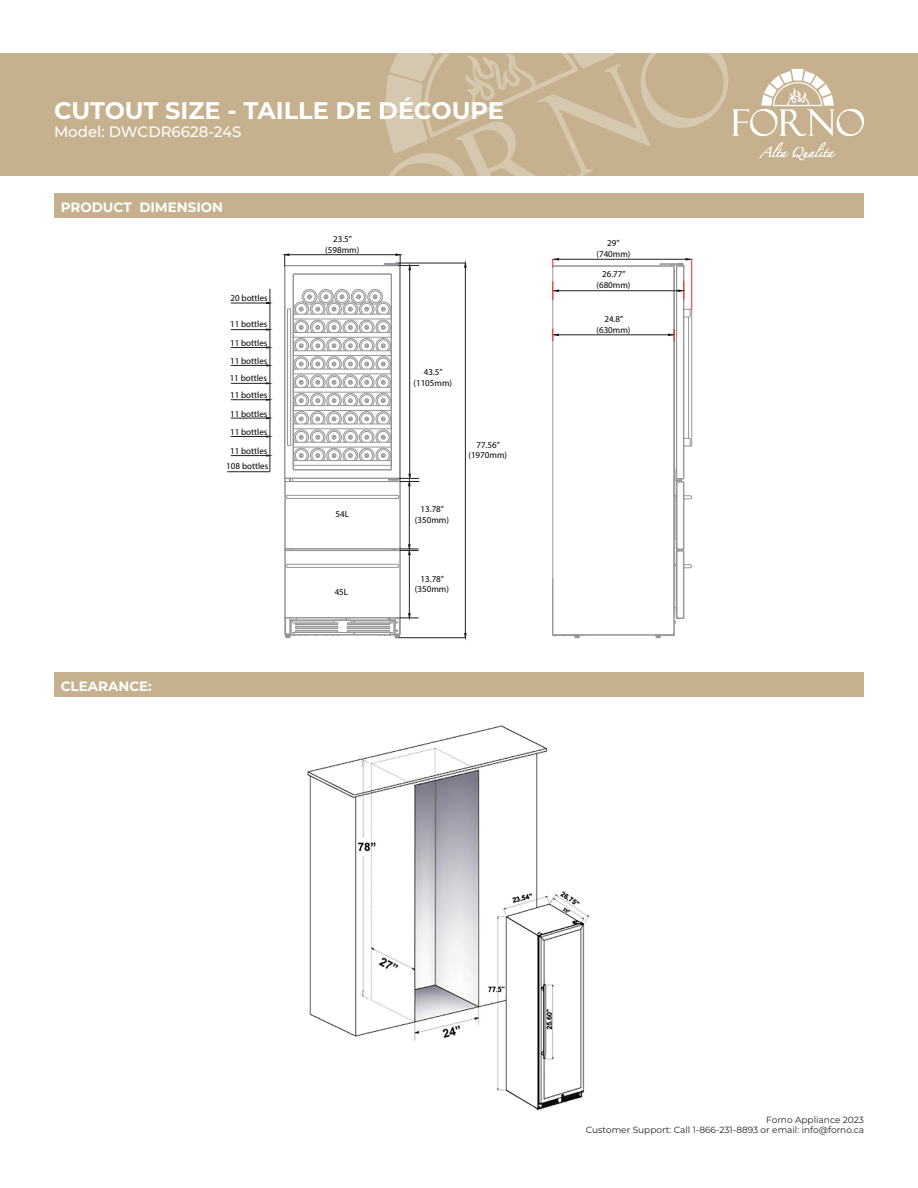
<style>
.page{position:relative;width:918px;height:1188px;background:#fff}
.page>*{position:absolute;margin:0;border:0;box-sizing:border-box;transform-origin:0 0}
.t1{font:700 24px "Montserrat";color:#fff}
.t2{font:500 15px "Montserrat";color:#fff}
.t3{font:700 13.5px "Montserrat";color:#fff}
.t4{font:9px/10.8px "Myriad Pro";color:#000;text-align:center}
.t5{font:9px/10.8px "Montserrat";color:#231f20;text-align:right}
</style>
<div class="page">
<img style="left:307px;top:725px;width:282px;height:385px">
<div style="left:0;top:53px;width:918px;height:123px;background:#c5b18d"></div>
<svg style="left:389px;top:53px;width:340px;height:123px"></svg>
<svg style="left:384px;top:53px;width:230px;height:101px"></svg>
<svg style="left:759px;top:142px;width:77px;height:18px"></svg>
<svg style="left:732px;top:69px;width:132px;height:67px"></svg>
<div style="left:54px;top:672px;width:810px;height:24px;background:#c5b18d"></div>
<div style="left:54px;top:193px;width:810px;height:25px;background:#c5b18d"></div>
<hr style="left:285px;top:635px;width:115px;height:1px;background:#939598">
<hr style="left:292px;top:634px;width:101px;height:1px;background:#939598">
<hr style="left:296px;top:632px;width:41px;height:1px;background:#939598">
<hr style="left:348px;top:632px;width:41px;height:1px;background:#939598">
<hr style="left:348px;top:631px;width:41px;height:1px;background:#939598">
<hr style="left:296px;top:631px;width:41px;height:1px;background:#939598">
<hr style="left:295px;top:630px;width:43px;height:1px;background:#939598">
<hr style="left:347px;top:630px;width:43px;height:1px;background:#939598">
<hr style="left:296px;top:628px;width:41px;height:1px;background:#939598">
<hr style="left:348px;top:628px;width:41px;height:1px;background:#939598">
<hr style="left:348px;top:627px;width:41px;height:1px;background:#939598">
<hr style="left:296px;top:627px;width:41px;height:1px;background:#939598">
<hr style="left:295px;top:626px;width:43px;height:1px;background:#939598">
<hr style="left:347px;top:626px;width:43px;height:1px;background:#939598">
<hr style="left:295px;top:624px;width:43px;height:1px;background:#939598">
<hr style="left:348px;top:624px;width:41px;height:1px;background:#939598">
<hr style="left:352px;top:623px;width:40px;height:1px;background:#939598">
<hr style="left:293px;top:623px;width:41px;height:1px;background:#939598">
<hr style="left:351px;top:621px;width:42px;height:1px;background:#939598">
<hr style="left:292px;top:621px;width:42px;height:1px;background:#939598">
<hr style="left:290px;top:620px;width:105px;height:1px;background:#939598">
<hr style="left:285px;top:618px;width:115px;height:1px;background:#939598">
<hr style="left:285px;top:617px;width:115px;height:1px;background:#939598">
<hr style="left:287px;top:567px;width:111px;height:1px;background:#939598">
<hr style="left:287px;top:564px;width:111px;height:1px;background:#939598">
<hr style="left:285px;top:550px;width:115px;height:1px;background:#939598">
<hr style="left:285px;top:549px;width:115px;height:1px;background:#939598">
<hr style="left:284px;top:266px;width:1px;height:212px;background:#939598">
<hr style="left:285px;top:266px;width:1px;height:212px;background:#939598">
<hr style="left:285px;top:551px;width:1px;height:67px;background:#939598">
<hr style="left:285px;top:482px;width:1px;height:67px;background:#939598">
<hr style="left:293px;top:274px;width:1px;height:196px;background:#939598">
<hr style="left:287px;top:498px;width:111px;height:1px;background:#939598">
<hr style="left:287px;top:495px;width:111px;height:1px;background:#939598">
<hr style="left:391px;top:274px;width:1px;height:196px;background:#939598">
<hr style="left:399px;top:266px;width:1px;height:212px;background:#939598">
<hr style="left:400px;top:266px;width:1px;height:368px;background:#939598">
<hr style="left:293px;top:274px;width:98px;height:1px;background:#939598">
<hr style="left:285px;top:266px;width:115px;height:1px;background:#939598">
<hr style="left:285px;top:265px;width:115px;height:1px;background:#939598">
<svg style="left:326px;top:618px;width:29px;height:18px"></svg>
<svg style="left:285px;top:549px;width:8px;height:3px"></svg>
<svg style="left:285px;top:618px;width:22px;height:20px"></svg>
<div style="left:302px;top:289px;width:15px;height:15px;border:1px solid #939598;border-radius:50%"></div>
<div style="left:304px;top:291px;width:11px;height:12px;border:1px solid #939598;border-radius:50%"></div>
<div style="left:318px;top:289px;width:16px;height:15px;border:1px solid #939598;border-radius:50%"></div>
<div style="left:320px;top:291px;width:12px;height:12px;border:1px solid #939598;border-radius:50%"></div>
<div style="left:351px;top:289px;width:15px;height:15px;border:1px solid #939598;border-radius:50%"></div>
<div style="left:353px;top:291px;width:12px;height:12px;border:1px solid #939598;border-radius:50%"></div>
<div style="left:335px;top:289px;width:15px;height:15px;border:1px solid #939598;border-radius:50%"></div>
<div style="left:336px;top:291px;width:12px;height:12px;border:1px solid #939598;border-radius:50%"></div>
<div style="left:368px;top:289px;width:15px;height:15px;border:1px solid #939598;border-radius:50%"></div>
<div style="left:369px;top:291px;width:12px;height:12px;border:1px solid #939598;border-radius:50%"></div>
<hr style="left:270px;top:289px;width:1px;height:183px;background:#231f20">
<hr style="left:227px;top:471px;width:43px;height:1px;background:#231f20">
<hr style="left:231px;top:399px;width:36px;height:1px;background:#231f20">
<hr style="left:231px;top:418px;width:36px;height:1px;background:#231f20">
<hr style="left:231px;top:436px;width:36px;height:1px;background:#231f20">
<hr style="left:231px;top:455px;width:36px;height:1px;background:#231f20">
<hr style="left:231px;top:383px;width:36px;height:1px;background:#231f20">
<hr style="left:231px;top:365px;width:36px;height:1px;background:#231f20">
<hr style="left:231px;top:347px;width:36px;height:1px;background:#231f20">
<hr style="left:231px;top:329px;width:36px;height:1px;background:#231f20">
<hr style="left:399px;top:637px;width:66px;height:1px;background:#231f20">
<hr style="left:399px;top:263px;width:66px;height:1px;background:#231f20">
<hr style="left:465px;top:267px;width:1px;height:366px;background:#231f20">
<svg style="left:464px;top:633px;width:3px;height:7px"></svg>
<svg style="left:464px;top:261px;width:3px;height:7px"></svg>
<hr style="left:289px;top:254px;width:107px;height:1px;background:#231f20">
<svg style="left:282px;top:254px;width:7px;height:13px"></svg>
<hr style="left:409px;top:270px;width:1px;height:204px;background:#231f20">
<svg style="left:384px;top:254px;width:35px;height:21px"></svg>
<hr style="left:409px;top:486px;width:1px;height:59px;background:#231f20">
<svg style="left:285px;top:295px;width:134px;height:191px"></svg>
<hr style="left:409px;top:555px;width:1px;height:59px;background:#231f20">
<svg style="left:392px;top:544px;width:26px;height:11px"></svg>
<svg style="left:377px;top:613px;width:41px;height:25px"></svg>
<hr style="left:231px;top:303px;width:36px;height:1px;background:#231f20">
<hr style="left:553px;top:635px;width:121px;height:1px;background:#939598">
<hr style="left:552px;top:578px;width:1px;height:57px;background:#939598">
<hr style="left:553px;top:266px;width:1px;height:369px;background:#939598">
<hr style="left:674px;top:266px;width:1px;height:369px;background:#939598">
<hr style="left:676px;top:551px;width:1px;height:67px;background:#939598">
<hr style="left:676px;top:482px;width:1px;height:67px;background:#939598">
<hr style="left:676px;top:266px;width:1px;height:213px;background:#939598">
<hr style="left:677px;top:482px;width:1px;height:67px;background:#939598">
<hr style="left:677px;top:551px;width:1px;height:67px;background:#939598">
<hr style="left:683px;top:266px;width:1px;height:213px;background:#939598">
<hr style="left:683px;top:482px;width:1px;height:67px;background:#939598">
<hr style="left:683px;top:551px;width:1px;height:67px;background:#939598">
<hr style="left:684px;top:551px;width:1px;height:67px;background:#939598">
<hr style="left:684px;top:482px;width:1px;height:67px;background:#939598">
<hr style="left:684px;top:266px;width:1px;height:213px;background:#939598">
<hr style="left:688px;top:317px;width:1px;height:121px;background:#939598">
<svg style="left:684px;top:438px;width:8px;height:9px"></svg>
<hr style="left:691px;top:309px;width:1px;height:137px;background:#939598">
<svg style="left:684px;top:309px;width:8px;height:9px"></svg>
<hr style="left:553px;top:266px;width:121px;height:1px;background:#939598">
<svg style="left:684px;top:564px;width:8px;height:5px"></svg>
<svg style="left:684px;top:495px;width:8px;height:5px"></svg>
<svg style="left:674px;top:607px;width:11px;height:17px"></svg>
<svg style="left:675px;top:538px;width:10px;height:19px"></svg>
<svg style="left:675px;top:469px;width:10px;height:18px"></svg>
<svg style="left:574px;top:635px;width:11px;height:3px"></svg>
<svg style="left:655px;top:633px;width:20px;height:5px"></svg>
<hr style="left:691px;top:259px;width:1px;height:50px;background:#ff1f20">
<hr style="left:557px;top:259px;width:130px;height:1px;background:#231f20">
<svg style="left:660px;top:258px;width:32px;height:14px"></svg>
<hr style="left:557px;top:335px;width:113px;height:1px;background:#231f20">
<svg style="left:668px;top:329px;width:7px;height:12px"></svg>
<svg style="left:552px;top:258px;width:7px;height:9px"></svg>
<hr style="left:557px;top:290px;width:123px;height:1px;background:#231f20">
<svg style="left:678px;top:281px;width:7px;height:18px"></svg>
<svg style="left:552px;top:329px;width:7px;height:12px"></svg>
<svg style="left:552px;top:282px;width:7px;height:18px"></svg>
<h1 class="t1" style="left:54px;top:93px;width:452px">CUTOUT SIZE - TAILLE DE DÉCOUPE</h1>
<h2 class="t2" style="left:54px;top:121px;width:189px">Model: DWCDR6628-24S</h2>
<h3 class="t3" style="left:61px;top:198px;width:164px">PRODUCT DIMENSION</h3>
<p class="t4" style="left:230px;top:292px;width:39px">20 bottles</p>
<p class="t4" style="left:230px;top:314px;width:39px;line-height:19px;text-align:left">11 bottles<br>11 bottles</p>
<p class="t4" style="left:230px;top:352px;width:39px;line-height:17.7px;text-align:left">11 bottles<br>11 bottles</p>
<p class="t4" style="left:230px;top:385px;width:39px;line-height:18.6px;text-align:justify">11 bottles 11 bottles 11 bottles 11 bottles</p>
<p class="t4" style="left:226px;top:460px;width:43px">108 bottles</p>
<h3 class="t3" style="left:61px;top:676px;width:93px">CLEARANCE:</h3>
<p class="t4" style="left:325px;top:233px;width:35px">23.5” (598mm)</p>
<p class="t4" style="left:336px;top:509px;width:15px">54L</p>
<p class="t4" style="left:335px;top:587px;width:15px">45L</p>
<p class="t4" style="left:414px;top:366px;width:40px">43.5” (1105mm)</p>
<p class="t4" style="left:415px;top:503px;width:35px">13.78” (350mm)</p>
<p class="t4" style="left:415px;top:573px;width:35px">13.78” (350mm)</p>
<p class="t4" style="left:468px;top:439px;width:40px">77.56” (1970mm)</p>
<p class="t4" style="left:597px;top:237px;width:35px">29” (740mm)</p>
<p class="t4" style="left:596px;top:269px;width:35px">26.77” (680mm)</p>
<p class="t4" style="left:596px;top:313px;width:35px">24.8” (630mm)</p>
<p class="t5" style="left:586px;top:1114px;width:280px">Forno Appliance 2023<br>Customer Support: Call 1-866-231-8893 or email: info@forno.ca</p>
</div>
